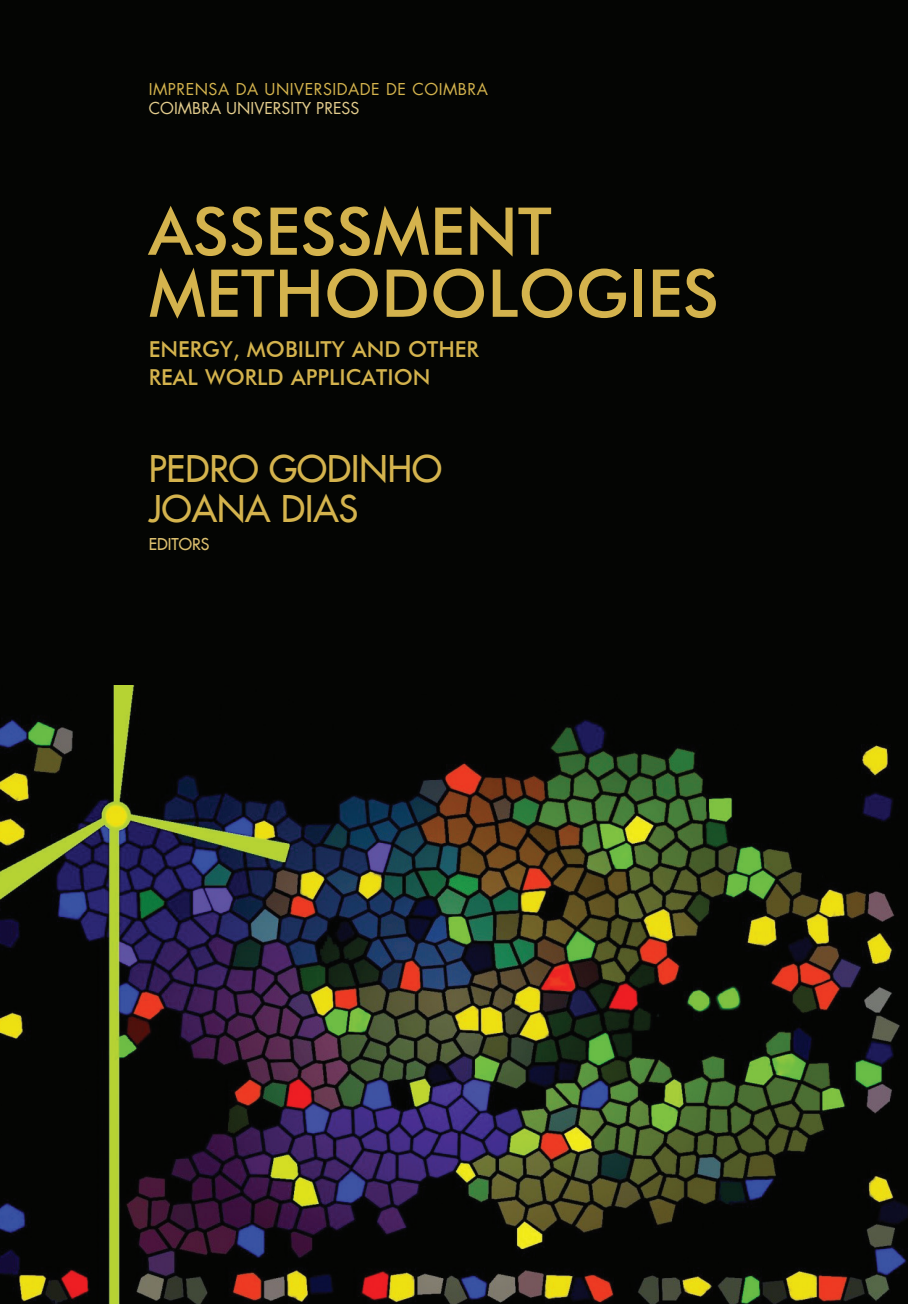
<style>
.page{position:relative;width:908px;height:1304px;background:#fff}
.page>*{position:absolute;margin:0;border:0;box-sizing:border-box;transform-origin:0 0}
.t1{font:500 66px "Futura BT";color:#d4b34d}
.t2{font:36px/40px "Futura LT";color:#d4b34d}
.t3{font:500 22px/28px "Futura BT";color:#d4b34d}
.t4{font:16px "Futura LT";letter-spacing:.03em;color:#d4b34d}
.t5{font:16px "Futura LT";color:#e4cd8d}
.t6{font:16px "Futura LT";color:#dcbf6e}
</style>
<div class="page">
<div style="left:0;top:0;width:907px;height:1304px;background:#040503"></div>
<img style="left:0;top:685px;width:907px;height:619px">
<p class="t4" style="left:149px;top:79px;width:340px">IMPRENSA DA UNIVERSIDADE DE COIMBRA</p>
<p class="t5" style="left:149px;top:98px;width:212px">COIMBRA UNIVERSITY PRESS</p>
<p class="t1" style="left:149px;top:191px;width:404px">ASSESSMENT</p>
<p class="t1" style="left:149px;top:253px;width:571px">METHODOLOGIES</p>
<p class="t3" style="left:149px;top:335px;width:331px">ENERGY, MOBILITY AND OTHER<br>REAL WORLD APPLICATION</p>
<p class="t2" style="left:149px;top:449px;width:294px">PEDRO GODINHO<br>JOANA DIAS</p>
<p class="t6" style="left:149px;top:534px;width:62px">EDITORS</p>
</div>
